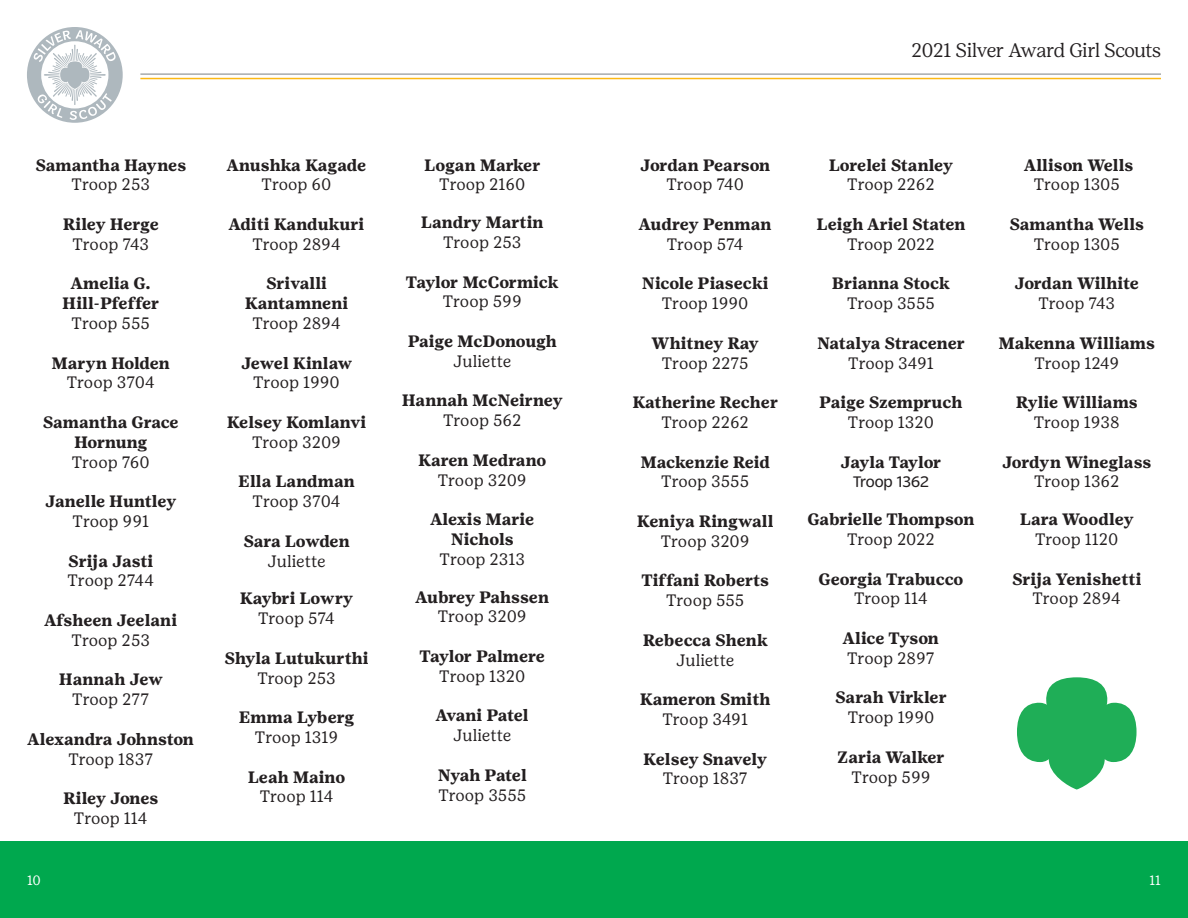
<style>
.page{position:relative;width:1188px;height:918px;background:#fff}
.page>*{position:absolute;margin:0;border:0;box-sizing:border-box;transform-origin:0 0}
.t1{font:300 19.5px "Girl Scout Display";letter-spacing:-.02em;color:#231f20}
.t2{font:700 16.5px/19.8px "Girl Scout Text";color:#231f20;text-align:center}
.t3{font:16.5px "Girl Scout Text";color:#231f20}
.t4{font:700 16.5px/19.8px "Girl Scout Text";letter-spacing:-.02em;color:#231f20;text-align:center}
.t5{font:700 16.5px "Girl Scout Text";letter-spacing:-.03em;color:#231f20}
.t6{font:16.5px "Trefoil Sans";letter-spacing:-.005em;color:#231f20}
.t7{font:13.5px "Girl Scout Text";color:#fff}
</style>
<div class="page">
<div style="left:0;top:841px;width:1188px;height:77px;background:#00a84e"></div>
<svg style="left:27px;top:27px;width:96px;height:96px"></svg>
<hr style="left:140px;top:78px;width:1021px;height:1px;background:#fcb814">
<hr style="left:140px;top:73px;width:1021px;height:2px;background:#a7aaac">
<svg style="left:1017px;top:677px;width:120px;height:113px"></svg>
<p class="t2" style="left:35px;top:155px;width:152px">Samantha Haynes</p>
<p class="t3" style="left:72px;top:175px;width:80px">Troop 253</p>
<p class="t2" style="left:63px;top:214px;width:97px">Riley Herge</p>
<p class="t3" style="left:72px;top:235px;width:78px">Troop 743</p>
<p class="t2" style="left:62px;top:274px;width:98px">Amelia G.<br>Hill-Pfeffer</p>
<p class="t3" style="left:72px;top:314px;width:80px">Troop 555</p>
<p class="t4" style="left:52px;top:353px;width:120px">Maryn Holden</p>
<p class="t3" style="left:67px;top:373px;width:89px">Troop 3704</p>
<p class="t4" style="left:43px;top:412px;width:137px">Samantha Grace<br>Hornung</p>
<p class="t3" style="left:72px;top:453px;width:80px">Troop 760</p>
<p class="t2" style="left:45px;top:492px;width:133px">Janelle Huntley</p>
<p class="t3" style="left:73px;top:512px;width:78px">Troop 991</p>
<p class="t2" style="left:68px;top:551px;width:87px">Srija Jasti</p>
<p class="t3" style="left:68px;top:571px;width:88px">Troop 2744</p>
<p class="t2" style="left:44px;top:610px;width:134px">Afsheen Jeelani</p>
<p class="t3" style="left:72px;top:631px;width:80px">Troop 253</p>
<p class="t2" style="left:59px;top:670px;width:105px">Hannah Jew</p>
<p class="t3" style="left:72px;top:690px;width:79px">Troop 277</p>
<p class="t4" style="left:28px;top:729px;width:168px">Alexandra Johnston</p>
<p class="t3" style="left:68px;top:750px;width:86px">Troop 1837</p>
<p class="t2" style="left:63px;top:789px;width:97px">Riley Jones</p>
<p class="t3" style="left:74px;top:809px;width:75px">Troop 114</p>
<p class="t2" style="left:227px;top:155px;width:141px">Anushka Kagade</p>
<p class="t3" style="left:262px;top:175px;width:71px">Troop 60</p>
<p class="t2" style="left:229px;top:214px;width:137px">Aditi Kandukuri</p>
<p class="t3" style="left:252px;top:235px;width:90px">Troop 2894</p>
<p class="t2" style="left:245px;top:274px;width:105px">Srivalli<br>Kantamneni</p>
<p class="t3" style="left:252px;top:314px;width:90px">Troop 2894</p>
<p class="t2" style="left:241px;top:353px;width:113px">Jewel Kinlaw</p>
<p class="t3" style="left:253px;top:373px;width:88px">Troop 1990</p>
<p class="t2" style="left:227px;top:412px;width:141px">Kelsey Komlanvi</p>
<p class="t3" style="left:252px;top:433px;width:90px">Troop 3209</p>
<p class="t2" style="left:238px;top:472px;width:118px">Ella Landman</p>
<p class="t3" style="left:253px;top:492px;width:89px">Troop 3704</p>
<p class="t4" style="left:243px;top:531px;width:108px">Sara Lowden</p>
<p class="t3" style="left:267px;top:552px;width:60px">Juliette</p>
<p class="t4" style="left:240px;top:589px;width:115px">Kaybri Lowry</p>
<p class="t3" style="left:258px;top:609px;width:78px">Troop 574</p>
<p class="t2" style="left:224px;top:648px;width:146px">Shyla Lutukurthi</p>
<p class="t3" style="left:257px;top:669px;width:80px">Troop 253</p>
<p class="t2" style="left:239px;top:708px;width:117px">Emma Lyberg</p>
<p class="t3" style="left:255px;top:728px;width:85px">Troop 1319</p>
<p class="t2" style="left:248px;top:767px;width:99px">Leah Maino</p>
<p class="t3" style="left:260px;top:787px;width:75px">Troop 114</p>
<p class="t2" style="left:424px;top:155px;width:118px">Logan Marker</p>
<p class="t3" style="left:439px;top:175px;width:88px">Troop 2160</p>
<p class="t2" style="left:421px;top:213px;width:124px">Landry Martin</p>
<p class="t3" style="left:443px;top:233px;width:80px">Troop 253</p>
<p class="t4" style="left:406px;top:272px;width:154px">Taylor McCormick</p>
<p class="t3" style="left:443px;top:292px;width:80px">Troop 599</p>
<p class="t2" style="left:408px;top:331px;width:151px">Paige McDonough</p>
<p class="t3" style="left:453px;top:352px;width:60px">Juliette</p>
<p class="t2" style="left:402px;top:391px;width:163px">Hannah McNeirney</p>
<p class="t3" style="left:443px;top:411px;width:80px">Troop 562</p>
<p class="t2" style="left:418px;top:450px;width:130px">Karen Medrano</p>
<p class="t3" style="left:438px;top:471px;width:90px">Troop 3209</p>
<p class="t2" style="left:430px;top:510px;width:105px">Alexis Marie<br>Nichols</p>
<p class="t3" style="left:440px;top:550px;width:87px">Troop 2313</p>
<p class="t2" style="left:415px;top:587px;width:135px">Aubrey Pahssen</p>
<p class="t3" style="left:438px;top:607px;width:90px">Troop 3209</p>
<p class="t4" style="left:420px;top:646px;width:127px">Taylor Palmere</p>
<p class="t3" style="left:439px;top:667px;width:88px">Troop 1320</p>
<p class="t5" style="left:436px;top:706px;width:94px">Avani Patel</p>
<p class="t3" style="left:453px;top:726px;width:60px">Juliette</p>
<p class="t5" style="left:438px;top:765px;width:91px">Nyah Patel</p>
<p class="t3" style="left:438px;top:786px;width:89px">Troop 3555</p>
<p class="t1" style="left:912px;top:40px;width:251px">2021 Silver Award Girl Scouts</p>
<p class="t4" style="left:640px;top:155px;width:132px">Jordan Pearson</p>
<p class="t3" style="left:666px;top:175px;width:79px">Troop 740</p>
<p class="t2" style="left:639px;top:214px;width:134px">Audrey Penman</p>
<p class="t3" style="left:667px;top:235px;width:78px">Troop 574</p>
<p class="t2" style="left:642px;top:274px;width:128px">Nicole Piasecki</p>
<p class="t3" style="left:662px;top:294px;width:88px">Troop 1990</p>
<p class="t2" style="left:652px;top:333px;width:109px">Whitney Ray</p>
<p class="t3" style="left:662px;top:354px;width:88px">Troop 2275</p>
<p class="t2" style="left:632px;top:393px;width:147px">Katherine Recher</p>
<p class="t3" style="left:662px;top:413px;width:89px">Troop 2262</p>
<p class="t4" style="left:640px;top:452px;width:131px">Mackenzie Reid</p>
<p class="t3" style="left:661px;top:472px;width:89px">Troop 3555</p>
<p class="t2" style="left:637px;top:511px;width:138px">Keniya Ringwall</p>
<p class="t3" style="left:661px;top:532px;width:90px">Troop 3209</p>
<p class="t2" style="left:641px;top:571px;width:129px">Tiffani Roberts</p>
<p class="t3" style="left:666px;top:591px;width:80px">Troop 555</p>
<p class="t2" style="left:643px;top:630px;width:127px">Rebecca Shenk</p>
<p class="t3" style="left:676px;top:651px;width:60px">Juliette</p>
<p class="t2" style="left:640px;top:690px;width:132px">Kameron Smith</p>
<p class="t3" style="left:663px;top:710px;width:87px">Troop 3491</p>
<p class="t2" style="left:643px;top:749px;width:125px">Kelsey Snavely</p>
<p class="t3" style="left:663px;top:769px;width:86px">Troop 1837</p>
<p class="t2" style="left:829px;top:155px;width:126px">Lorelei Stanley</p>
<p class="t3" style="left:847px;top:175px;width:89px">Troop 2262</p>
<p class="t2" style="left:817px;top:214px;width:151px">Leigh Ariel Staten</p>
<p class="t3" style="left:847px;top:235px;width:89px">Troop 2022</p>
<p class="t2" style="left:832px;top:274px;width:120px">Brianna Stock</p>
<p class="t3" style="left:847px;top:294px;width:89px">Troop 3555</p>
<p class="t2" style="left:817px;top:333px;width:149px">Natalya Stracener</p>
<p class="t3" style="left:848px;top:354px;width:87px">Troop 3491</p>
<p class="t2" style="left:819px;top:393px;width:145px">Paige Szempruch</p>
<p class="t3" style="left:848px;top:413px;width:88px">Troop 1320</p>
<p class="t4" style="left:841px;top:452px;width:102px">Jayla Taylor</p>
<p class="t6" style="left:853px;top:473px;width:77px">Troop 1362</p>
<p class="t2" style="left:807px;top:510px;width:169px">Gabrielle Thompson</p>
<p class="t3" style="left:847px;top:530px;width:89px">Troop 2022</p>
<p class="t4" style="left:819px;top:569px;width:146px">Georgia Trabucco</p>
<p class="t3" style="left:854px;top:589px;width:75px">Troop 114</p>
<p class="t2" style="left:843px;top:628px;width:98px">Alice Tyson</p>
<p class="t3" style="left:847px;top:649px;width:89px">Troop 2897</p>
<p class="t2" style="left:835px;top:688px;width:113px">Sarah Virkler</p>
<p class="t3" style="left:848px;top:708px;width:88px">Troop 1990</p>
<p class="t2" style="left:837px;top:747px;width:109px">Zaria Walker</p>
<p class="t3" style="left:852px;top:768px;width:80px">Troop 599</p>
<p class="t2" style="left:1024px;top:155px;width:111px">Allison Wells</p>
<p class="t3" style="left:1034px;top:175px;width:88px">Troop 1305</p>
<p class="t2" style="left:1009px;top:214px;width:136px">Samantha Wells</p>
<p class="t3" style="left:1034px;top:235px;width:88px">Troop 1305</p>
<p class="t2" style="left:1014px;top:274px;width:126px">Jordan Wilhite</p>
<p class="t3" style="left:1038px;top:294px;width:78px">Troop 743</p>
<p class="t2" style="left:998px;top:333px;width:158px">Makenna Williams</p>
<p class="t3" style="left:1034px;top:354px;width:86px">Troop 1249</p>
<p class="t2" style="left:1016px;top:393px;width:124px">Rylie Williams</p>
<p class="t3" style="left:1034px;top:413px;width:87px">Troop 1938</p>
<p class="t2" style="left:1002px;top:452px;width:151px">Jordyn Wineglass</p>
<p class="t3" style="left:1034px;top:472px;width:87px">Troop 1362</p>
<p class="t2" style="left:1020px;top:510px;width:115px">Lara Woodley</p>
<p class="t3" style="left:1035px;top:530px;width:85px">Troop 1120</p>
<p class="t2" style="left:1012px;top:569px;width:131px">Srija Yenishetti</p>
<p class="t3" style="left:1033px;top:589px;width:90px">Troop 2894</p>
<p class="t7" style="left:27px;top:872px;width:15px">10</p>
<p class="t7" style="left:1150px;top:873px;width:13px">11</p>
</div>
